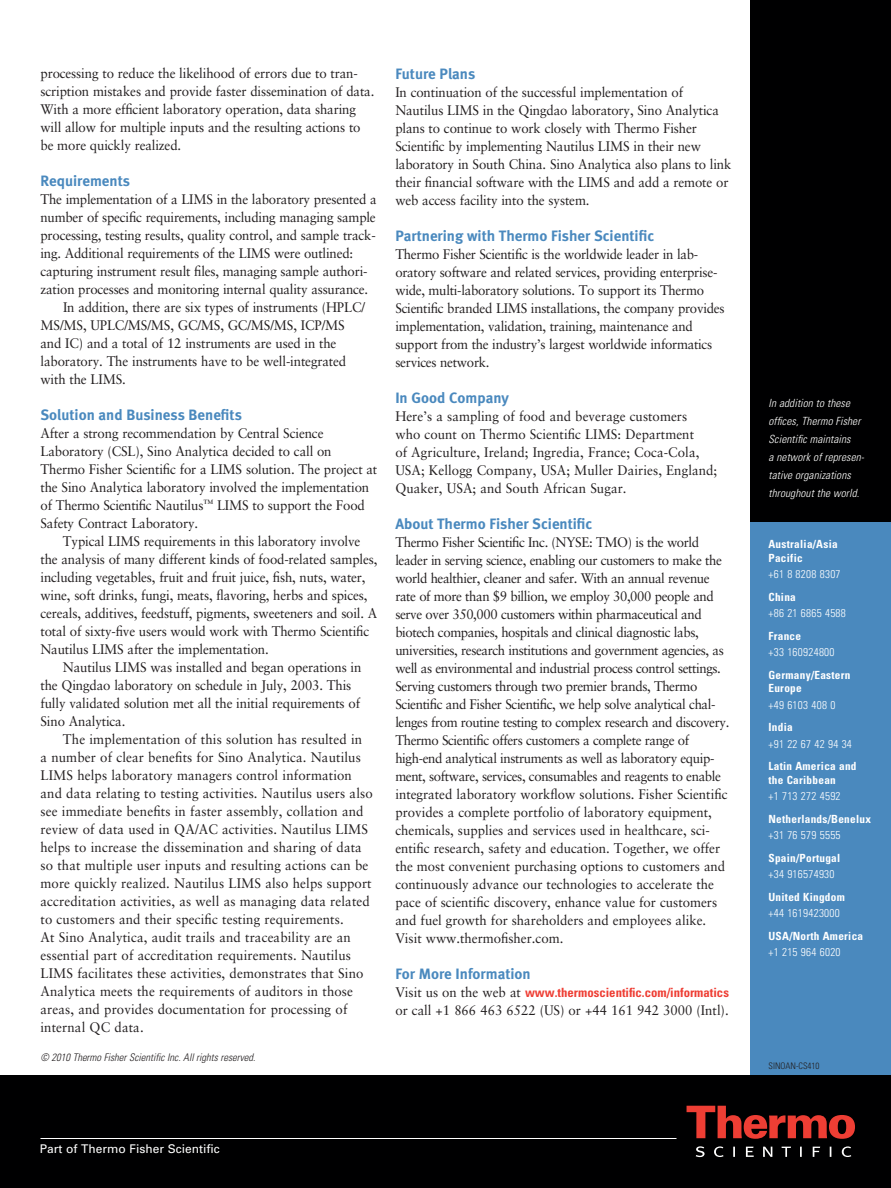
<style>
.page{position:relative;width:891px;height:1188px;background:#fff}
.page>*{position:absolute;margin:0;border:0;box-sizing:border-box;transform-origin:0 0}
.t1{font:15px "Meta Bold LF";color:#4a89be}
.t2{font:13.8px/18px "Sabon";letter-spacing:-.01em;color:#231f20;scale:.95 1}
.t3{font:13.8px/18px "Sabon";letter-spacing:-.03em;color:#231f20;scale:.95 1}
.t4{font:13.8px/18px "Sabon";letter-spacing:.01em;color:#231f20;scale:.95 1}
.t5{font:700 condensed 12.75px "Univers";color:#ee3e34}
.t6{font:12px "Univers";color:#fff}
.t7{font:700 condensed 11.25px/13.5px "Univers";letter-spacing:.025em;color:#fff}
.t8{font:300 condensed 11.25px "Univers";letter-spacing:.025em;color:#fff}
.t9{font:italic 300 condensed 11.25px/18px "Univers";letter-spacing:.01em;color:#fff}
.t10{font:italic 300 condensed 10.5px "Univers";color:#231f20}
.t11{font:300 condensed 9px "Univers";color:#231f20}
.s1{font-family:"Sabon";font-weight:400;font-stretch:normal;font-size:13.8px;color:#231f20}
</style>
<div class="page">
<div style="left:750px;top:257px;width:141px;height:931px;background:#4a89be"></div>
<div style="left:0;top:1076px;width:891px;height:112px;background:#000001"></div>
<div style="left:750px;top:0;width:141px;height:521px;background:#000001"></div>
<svg style="left:687px;top:1106px;width:168px;height:33px"></svg>
<svg style="left:696px;top:1146px;width:155px;height:11px"></svg>
<hr style="left:40px;top:1138px;width:636px;height:1px;background:#fff">
<p class="t2" style="left:40px;top:66px;width:353px">processing to reduce the likelihood of errors due to tran&shy;scription mistakes and provide faster dissemination of data.<br>With a more efficient laboratory operation, data sharing will allow for multiple inputs and the resulting actions to be more quickly realized.</p>
<p class="t1" style="left:40px;top:175px;width:91px">Requirements</p>
<p class="t2" style="left:40px;top:192px;width:355px">The implementation of a LIMS in the laboratory presented a</p>
<p class="t2" style="left:40px;top:210px;width:354px">number of specific requirements, including managing sample</p>
<p class="t2" style="left:40px;top:228px;width:354px">processing, testing results, quality control, and sample track-</p>
<p class="t2" style="left:40px;top:246px;width:331px">ing. Additional requirements of the LIMS were outlined:</p>
<p class="t2" style="left:40px;top:264px;width:346px">capturing instrument result files, managing sample authori-</p>
<p class="t2" style="left:40px;top:282px;width:346px">zation processes and monitoring internal quality assurance.</p>
<p class="t2" style="left:63px;top:300px;width:319px">In addition, there are six types of instruments (HPLC/</p>
<p class="t2" style="left:40px;top:318px;width:322px">MS/MS, UPLC/MS/MS, GC/MS, GC/MS/MS, ICP/MS</p>
<p class="t2" style="left:40px;top:336px;width:313px">and IC) and a total of 12 instruments are used in the</p>
<p class="t2" style="left:40px;top:354px;width:323px">laboratory. The instruments have to be well-integrated</p>
<p class="t2" style="left:40px;top:372px;width:91px">with the LIMS.</p>
<p class="t1" style="left:40px;top:409px;width:203px">Solution and Business Benefits</p>
<p class="t2" style="left:40px;top:426px;width:356px">After a strong recommendation by Central Science Laboratory (CSL), Sino Analytica decided to call on Thermo Fisher Scientific for a LIMS solution. The project at the Sino Analytica laboratory involved the implementation of Thermo Scientific Nautilus<sup>™</sup> LIMS to support the Food Safety Contract Laboratory.</p>
<p class="t2" style="left:40px;top:534px;width:356px;text-indent:23px">Typical LIMS requirements in this laboratory involve the analysis of many different kinds of food-related samples, including vegetables, fruit and fruit juice, fish, nuts, water, wine, soft drinks, fungi, meats, flavoring, herbs and spices, cereals, additives, feedstuff, pigments, sweeteners and soil. A total of sixty-five users would work with Thermo Scientific Nautilus LIMS after the implementation.</p>
<p class="t2" style="left:40px;top:660px;width:339px;text-indent:23px">Nautilus LIMS was installed and began operations in the Qingdao laboratory on schedule in July, 2003. This fully validated solution met all the initial requirements of Sino Analytica.</p>
<p class="t4" style="left:40px;top:732px;width:351px;text-indent:23px">The implementation of this solution has resulted in<br>a number of clear benefits for Sino Analytica. Nautilus LIMS helps laboratory managers control information and data relating to testing activities. Nautilus users also see immediate benefits in faster assembly, collation and review of data used in QA/AC activities. Nautilus LIMS helps to increase the dissemination and sharing of data so that multiple user inputs and resulting actions can be more quickly realized. Nautilus LIMS also helps support accreditation activities, as well as managing data related to customers and their specific testing requirements.<br>At Sino Analytica, audit trails and traceability are an essential part of accreditation requirements. Nautilus LIMS facilitates these activities, demonstrates that Sino Analytica meets the requirements of auditors in those areas, and provides documentation for processing of internal QC data.</p>
<p class="t10" style="left:40px;top:1054px;width:216px">© 2010 Thermo Fisher Scientific Inc. All rights reserved.</p>
<p class="t1" style="left:395px;top:68px;width:82px">Future Plans</p>
<p class="t2" style="left:395px;top:85px;width:355px">In continuation of the successful implementation of Nautilus LIMS in the Qingdao laboratory, Sino Analytica plans to continue to work closely with Thermo Fisher Scientific by implementing Nautilus LIMS in their new laboratory in South China. Sino Analytica also plans to link their financial software with the LIMS and add a remote or web access facility into the system.</p>
<p class="t1" style="left:395px;top:230px;width:260px">Partnering with Thermo Fisher Scientific</p>
<p class="t2" style="left:395px;top:247px;width:348px">Thermo Fisher Scientific is the worldwide leader in lab&shy;oratory software and related services, providing enterprise&shy;wide, multi-laboratory solutions. To support its Thermo Scientific branded LIMS installations, the company provides implementation, validation, training, maintenance and support from the industry’s largest worldwide informatics services network.</p>
<p class="t1" style="left:395px;top:392px;width:115px">In Good Company</p>
<p class="t2" style="left:395px;top:409px;width:340px">Here’s a sampling of food and beverage customers<br>who count on Thermo Scientific LIMS: Department<br>of Agriculture, Ireland; Ingredia, France; Coca-Cola, USA; Kellogg Company, USA; Muller Dairies, England; Quaker, USA; and South African Sugar.</p>
<p class="t1" style="left:395px;top:518px;width:199px">About Thermo Fisher Scientific</p>
<p class="t3" style="left:395px;top:535px;width:353px">Thermo Fisher Scientific Inc. (NYSE: TMO) is the world leader in serving science, enabling our customers to make the world healthier, cleaner and safer. With an annual revenue rate of more than $9 billion, we employ 30,000 people and serve over 350,000 customers within pharmaceutical and biotech companies, hospitals and clinical diagnostic labs, universities, research institutions and government agencies, as well as environmental and industrial process control settings.<br>Serving customers through two premier brands, Thermo Scientific and Fisher Scientific, we help solve analytical chal&shy;lenges from routine testing to complex research and discovery.<br>Thermo Scientific offers customers a complete range of high-end analytical instruments as well as laboratory equip&shy;ment, software, services, consumables and reagents to enable integrated laboratory workflow solutions. Fisher Scientific provides a complete portfolio of laboratory equipment, chemicals, supplies and services used in healthcare, sci&shy;entific research, safety and education. Together, we offer the most convenient purchasing options to customers and continuously advance our technologies to accelerate the pace of scientific discovery, enhance value for customers and fuel growth for shareholders and employees alike.<br>Visit www.thermofisher.com.</p>
<p class="t1" style="left:395px;top:968px;width:137px">For More Information</p>
<p class="t5" style="left:395px;top:988px;width:335px"><span class="s1">Visit us on the web at</span> www.thermoscientific.com/informatics</p>
<p class="t2" style="left:395px;top:1003px;width:352px">or call +1 866 463 6522 (US) or +44 161 942 3000 (Intl).</p>
<p class="t6" style="left:40px;top:1145px;width:182px">Part of Thermo Fisher Scientific</p>
<p class="t9" style="left:769px;top:395px;width:97px">In addition to these offices, Thermo Fisher<br>Scientific maintains<br>a network of represen&shy;tative organizations throughout the world.</p>
<p class="t7" style="left:769px;top:539px;width:71px">Australia/Asia<br>Pacific</p>
<p class="t8" style="left:769px;top:570px;width:74px">+61 8 8208 8307</p>
<p class="t7" style="left:769px;top:591px;width:29px">China</p>
<p class="t8" style="left:769px;top:609px;width:79px">+86 21 6865 4588</p>
<p class="t7" style="left:769px;top:630px;width:34px">France</p>
<p class="t8" style="left:769px;top:648px;width:68px">+33 160924800</p>
<p class="t7" style="left:769px;top:669px;width:84px">Germany/Eastern<br>Europe</p>
<p class="t8" style="left:769px;top:701px;width:68px">+49 6103 408 0</p>
<p class="t7" style="left:769px;top:722px;width:26px">India</p>
<p class="t8" style="left:769px;top:740px;width:85px">+91 22 67 42 94 34</p>
<p class="t7" style="left:769px;top:761px;width:90px">Latin America and the Caribbean</p>
<p class="t8" style="left:769px;top:792px;width:74px">+1 713 272 4592</p>
<p class="t7" style="left:769px;top:813px;width:104px">Netherlands/Benelux</p>
<p class="t8" style="left:769px;top:831px;width:74px">+31 76 579 5555</p>
<p class="t7" style="left:769px;top:852px;width:73px">Spain/Portugal</p>
<p class="t8" style="left:769px;top:870px;width:68px">+34 916574930</p>
<p class="t7" style="left:769px;top:891px;width:78px">United Kingdom</p>
<p class="t8" style="left:769px;top:909px;width:73px">+44 1619423000</p>
<p class="t7" style="left:769px;top:930px;width:96px">USA/North America</p>
<p class="t8" style="left:769px;top:948px;width:74px">+1 215 964 6020</p>
<p class="t11" style="left:769px;top:1063px;width:52px">SINOAN-CS410</p>
</div>
